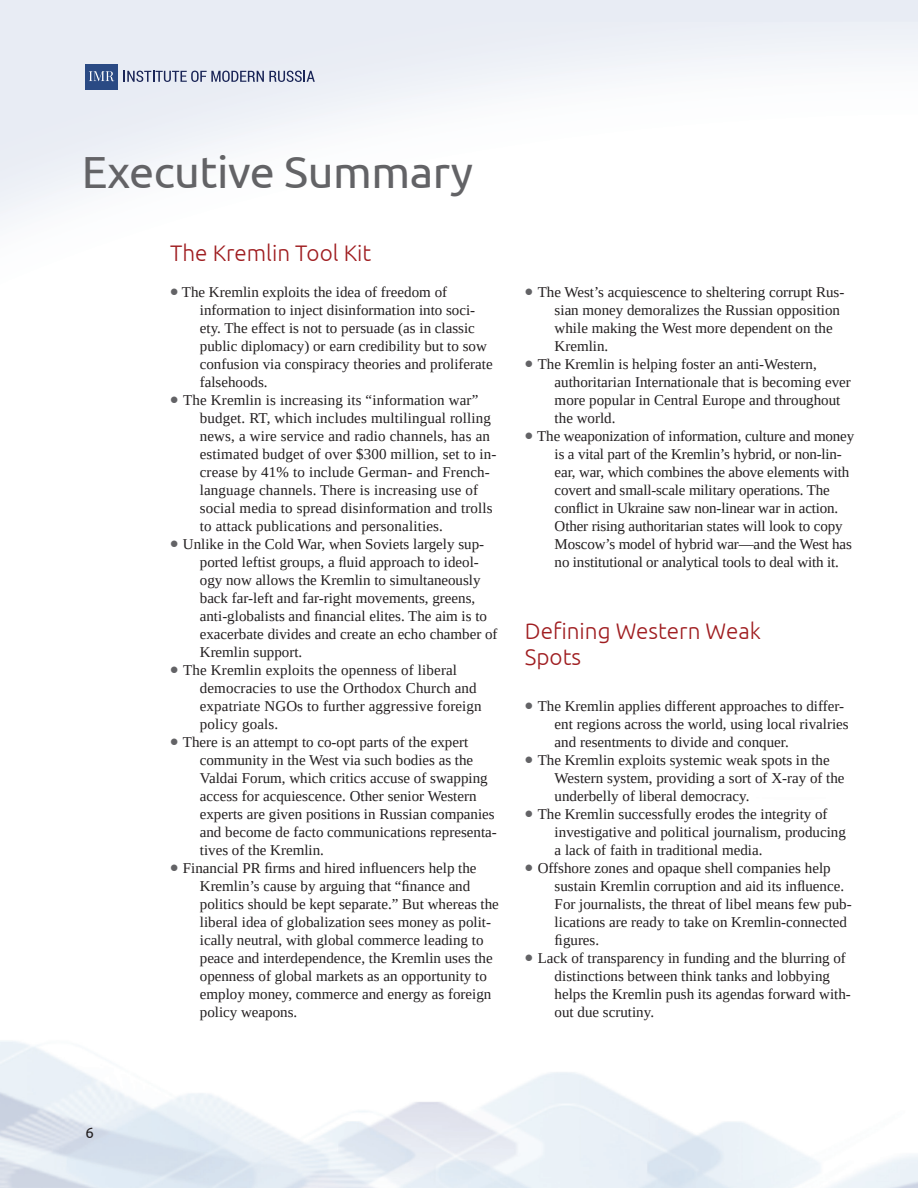
<style>
.page{position:relative;width:918px;height:1188px;background:#fff}
.page>*{position:absolute;margin:0;border:0;box-sizing:border-box;transform-origin:0 0}
.t1{font:45px "Ubuntu";letter-spacing:-.01em;color:#636366}
.t2{font:300 22.5px/25.5px "Ubuntu";color:#9f1d20}
.t3{font:15px/18px "Tinos";color:#231f20}
.t4{font:15px "Ubuntu";color:#231f20}
.s1{color:#636366}
</style>
<div class="page">
<img style="left:0;top:0;width:918px;height:221px">
<div style="left:85px;top:64px;width:33px;height:25px;background:#2a4a84"></div>
<svg style="left:124px;top:71px;width:191px;height:11px;background:#9ea5bb"></svg>
<svg style="left:89px;top:71px;width:25px;height:10px"></svg>
<h1 class="t1" style="left:82px;top:145px;width:393px">Executive Summary</h1>
<h2 class="t2" style="left:170px;top:240px;width:203px">The Kremlin Tool Kit</h2>
<p class="t3" style="left:200px;top:283px;width:294px;text-indent:-30px"><span class="s1">•</span> The Kremlin exploits the idea of freedom of information to inject disinformation into soci&shy;ety. The effect is not to persuade (as in classic public diplomacy) or earn credibility but to sow confusion via conspiracy theories and proliferate falsehoods.</p>
<p class="t3" style="left:200px;top:391px;width:298px;text-indent:-30px"><span class="s1">•</span> The Kremlin is increasing its “information war” budget. RT, which includes multilingual rolling news, a wire service and radio channels, has an estimated budget of over $300 million, set to in&shy;crease by 41% to include German- and French&shy;language channels. There is increasing use of social media to spread disinformation and trolls to attack publications and personalities.</p>
<p class="t3" style="left:200px;top:535px;width:299px;text-indent:-30px"><span class="s1">•</span> Unlike in the Cold War, when Soviets largely sup&shy;ported leftist groups, a fluid approach to ideol&shy;ogy now allows the Kremlin to simultaneously back far-left and far-right movements, greens, anti-globalists and financial elites. The aim is to exacerbate divides and create an echo chamber of Kremlin support.</p>
<p class="t3" style="left:200px;top:661px;width:283px;text-indent:-30px"><span class="s1">•</span> The Kremlin exploits the openness of liberal democracies to use the Orthodox Church and expatriate NGOs to further aggressive foreign policy goals.</p>
<p class="t3" style="left:200px;top:733px;width:298px;text-indent:-30px"><span class="s1">•</span> There is an attempt to co-opt parts of the expert community in the West via such bodies as the Valdai Forum, which critics accuse of swapping access for acquiescence. Other senior Western experts are given positions in Russian companies and become de facto communications representa&shy;tives of the Kremlin.</p>
<p class="t3" style="left:200px;top:859px;width:301px;text-indent:-30px"><span class="s1">•</span> Financial PR firms and hired influencers help the Kremlin’s cause by arguing that “finance and politics should be kept separate.” But whereas the liberal idea of globalization sees money as polit&shy;ically neutral, with global commerce leading to peace and interdependence, the Kremlin uses the openness of global markets as an opportunity to employ money, commerce and energy as foreign policy weapons.</p>
<p class="t3" style="left:555px;top:283px;width:291px;text-indent:-30px"><span class="s1">•</span> The West’s acquiescence to sheltering corrupt Rus&shy;sian money demoralizes the Russian opposition while making the West more dependent on the Kremlin.</p>
<p class="t3" style="left:555px;top:355px;width:298px;text-indent:-30px"><span class="s1">•</span> The Kremlin is helping foster an anti-Western, authoritarian Internationale that is becoming ever more popular in Central Europe and throughout the world.</p>
<p class="t3" style="left:555px;top:427px;width:301px;text-indent:-30px"><span class="s1">•</span> The weaponization of information, culture and money is a vital part of the Kremlin’s hybrid, or non-lin&shy;ear, war, which combines the above elements with covert and small-scale military operations. The conflict in Ukraine saw non-linear war in action.<br>Other rising authoritarian states will look to copy Moscow’s model of hybrid war—and the West has no institutional or analytical tools to deal with it.</p>
<h2 class="t2" style="left:525px;top:618px;width:238px">Defining Western Weak<br>Spots</h2>
<p class="t3" style="left:555px;top:697px;width:296px;text-indent:-30px"><span class="s1">•</span> The Kremlin applies different approaches to differ&shy;ent regions across the world, using local rivalries and resentments to divide and conquer.</p>
<p class="t3" style="left:555px;top:751px;width:291px;text-indent:-30px"><span class="s1">•</span> The Kremlin exploits systemic weak spots in the<br>Western system, providing a sort of X-ray of the underbelly of liberal democracy.</p>
<p class="t3" style="left:555px;top:805px;width:293px;text-indent:-30px"><span class="s1">•</span> The Kremlin successfully erodes the integrity of investigative and political journalism, producing a lack of faith in traditional media.</p>
<p class="t3" style="left:555px;top:859px;width:299px;text-indent:-30px"><span class="s1">•</span> Offshore zones and opaque shell companies help sustain Kremlin corruption and aid its influence.<br>For journalists, the threat of libel means few pub&shy;lications are ready to take on Kremlin-connected figures.</p>
<p class="t3" style="left:555px;top:949px;width:298px;text-indent:-30px"><span class="s1">•</span> Lack of transparency in funding and the blurring of distinctions between think tanks and lobbying helps the Kremlin push its agendas forward with&shy;out due scrutiny.</p>
<p class="t4" style="left:86px;top:1124px;width:10px">6</p>
</div>
